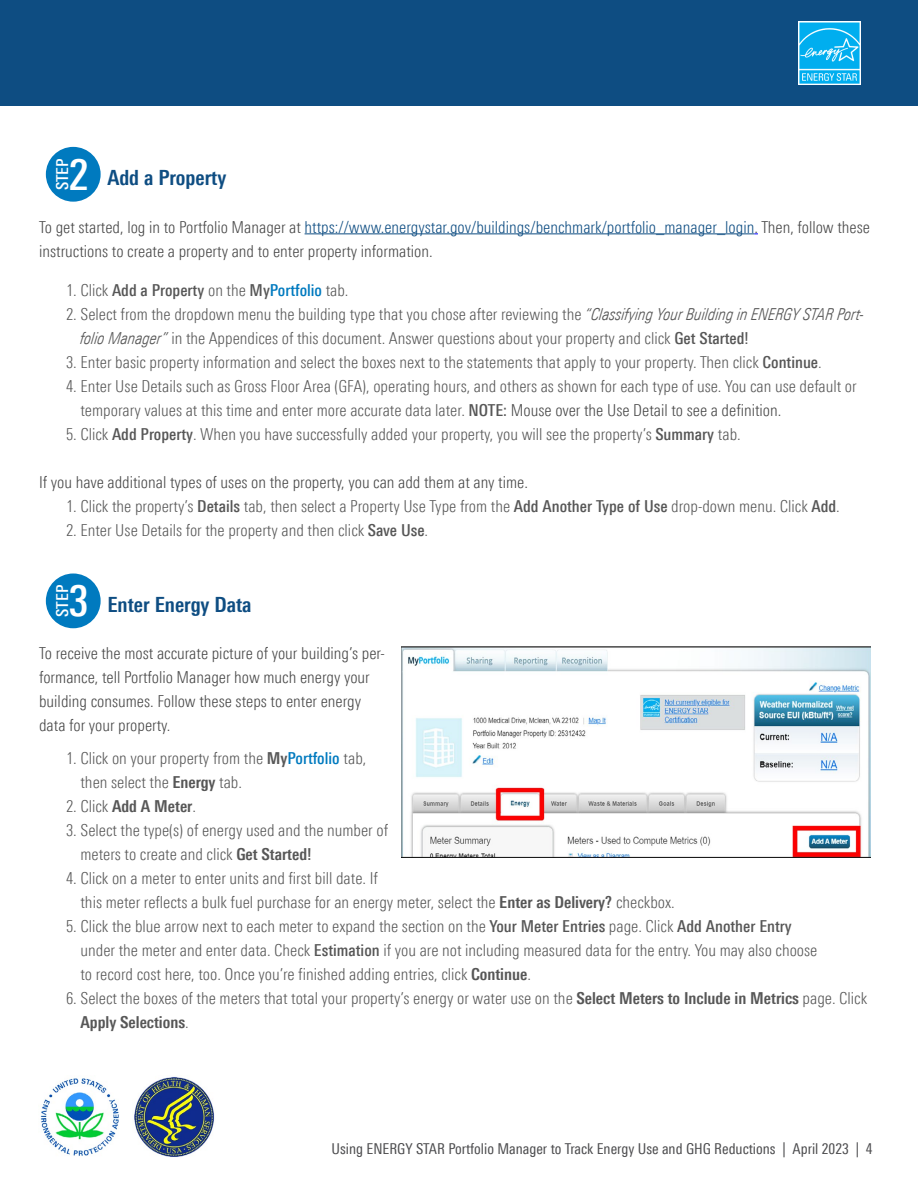
<style>
.page{position:relative;width:918px;height:1188px;background:#fff}
.page>*{position:absolute;margin:0;border:0;box-sizing:border-box;transform-origin:0 0}
.t1{font:700 condensed 21px "LT Univers";color:#0e4d82}
.t2{font:300 condensed 16.5px/24px "LT Univers";color:#575757}
.t3{font:300 condensed 16.5px/24px "LT Univers";color:#464646}
.t4{font:700 condensed 16.5px "LT Univers";color:#575757}
.t5{font:500 condensed 16.5px "LT Univers";color:#fff}
.t6{font:condensed 15px "LT Univers";color:#4d4d4f}
.s1{font-weight:500;font-size:43.5px;color:#fff}
.s2{color:#0e4d82}
.s3{font-weight:500}
.s4{font-weight:500;color:#007abf}
.s5{font-style:italic}
.s6{color:#464646}
.s7{font-weight:700;color:#595959}
.s8{font-weight:700}
.s9{font-weight:300}
</style>
<div class="page">
<img style="left:40px;top:1078px;width:79px;height:78px">
<div style="left:0;top:0;width:918px;height:106px;background:#0e4d82"></div>
<img style="left:799px;top:21px;width:62px;height:64px">
<img style="left:134px;top:1077px;width:81px;height:80px">
<hr style="left:305px;top:233px;width:449px;height:1px;background:#0e4d82">
<div style="left:46px;top:147px;width:55px;height:55px;background:#007abf;border-radius:50%"></div>
<div style="left:46px;top:574px;width:55px;height:54px;background:#007abf;border-radius:50%"></div>
<img style="left:402px;top:646px;width:469px;height:211px">
<p class="t5" style="left:53px;top:190px;width:33px;rotate:-90deg">STEP</p>
<p class="t1" style="left:69px;top:165px;width:159px"><span class="s1">2</span> Add a Property</p>
<p class="t3" style="left:39px;top:215px;width:832px">To get started, log in to Portfolio Manager at <span class="s2">https://www.energystar.gov/buildings/benchmark/portfolio_manager_login</span>. Then, follow these instructions to create a property and to enter property information.</p>
<p class="t2" style="left:66px;top:279px;width:284px">1. Click <span class="s3">Add a Property</span> on the <span class="s3">My</span><span class="s4">Portfolio</span> tab.</p>
<p class="t2" style="left:80px;top:303px;width:785px;text-indent:-14px">2. Select from the dropdown menu the building type that you chose after reviewing the <span class="s5">“Classifying Your Building in ENERGY STAR Port&shy;folio Manager”</span> in the Appendices of this document. Answer questions about your property and click <span class="s3">Get Started!</span></p>
<p class="t2" style="left:66px;top:351px;width:757px">3. Enter basic property information and select the boxes next to the statements that apply to your property. Then click <span class="s3">Continue</span>.</p>
<p class="t2" style="left:80px;top:375px;width:778px;text-indent:-14px">4. Enter Use Details such as Gross Floor Area (GFA), operating hours, and others as shown for each type of use. You can use default or temporary values at this time and enter more accurate data later. <span class="s3">NOTE:</span> <span class="s6">Mouse over the Use Detail to see a definition.</span></p>
<p class="t2" style="left:66px;top:423px;width:676px">5. Click <span class="s3">Add Property</span>. When you have successfully added your property, you will see the property’s <span class="s3">Summary</span> tab.</p>
<p class="t3" style="left:39px;top:471px;width:490px">If you have additional types of uses on the property, you can add them at any time.</p>
<p class="t2" style="left:66px;top:495px;width:775px">1. Click the property’s <span class="s3">Details</span> tab, then select a Property Use Type from the <span class="s3">Add Another Type of Use</span> drop-down menu. Click <span class="s3">Add</span>.</p>
<p class="t2" style="left:66px;top:519px;width:364px">2. Enter Use Details for the property and then click <span class="s3">Save Use</span>.</p>
<p class="t5" style="left:53px;top:617px;width:33px;rotate:-90deg">STEP</p>
<p class="t1" style="left:69px;top:592px;width:185px"><span class="s1">3</span> Enter Energy Data</p>
<p class="t3" style="left:39px;top:641px;width:347px">To receive the most accurate picture of your building’s per&shy;formance, tell Portfolio Manager how much energy your building consumes. Follow these steps to enter energy data for your property.</p>
<p class="t2" style="left:80px;top:746px;width:287px;text-indent:-14px">1. Click on your property from the <span class="s7">My</span><span class="s4">Portfolio</span> tab, then select the <span class="s8">Energy</span> tab.</p>
<p class="t4" style="left:66px;top:796px;width:131px"><span class="s9">2. Click</span> Add A Meter<span class="s9">.</span></p>
<p class="t2" style="left:80px;top:818px;width:309px;text-indent:-14px">3. Select the type(s) of energy used and the number of meters to create and click <span class="s8">Get Started!</span></p>
<p class="t2" style="left:80px;top:866px;width:596px;text-indent:-14px">4. Click on a meter to enter units and first bill date. If<br>this meter reflects a bulk fuel purchase for an energy meter, select the <span class="s8">Enter as Delivery?</span> checkbox.</p>
<p class="t2" style="left:80px;top:914px;width:738px;text-indent:-14px">5. Click the blue arrow next to each meter to expand the section on the <span class="s3">Your Meter Entries</span> page. Click <span class="s3">Add Another Entry </span>under the meter and enter data. Check <span class="s3">Estimation</span> if you are not including measured data for the entry. You may also choose to record cost here, too. Once you’re finished adding entries, click <span class="s8">Continue</span>.</p>
<p class="t2" style="left:80px;top:986px;width:788px;text-indent:-14px">6. Select the boxes of the meters that total your property’s energy or water use on the <span class="s8">Select Meters to Include in Metrics</span> page. Click<br><span class="s8">Apply Selections</span>.</p>
<p class="t6" style="left:332px;top:1140px;width:543px">Using ENERGY STAR Portfolio Manager to Track Energy Use and GHG Reductions | April 2023 | 4</p>
</div>
